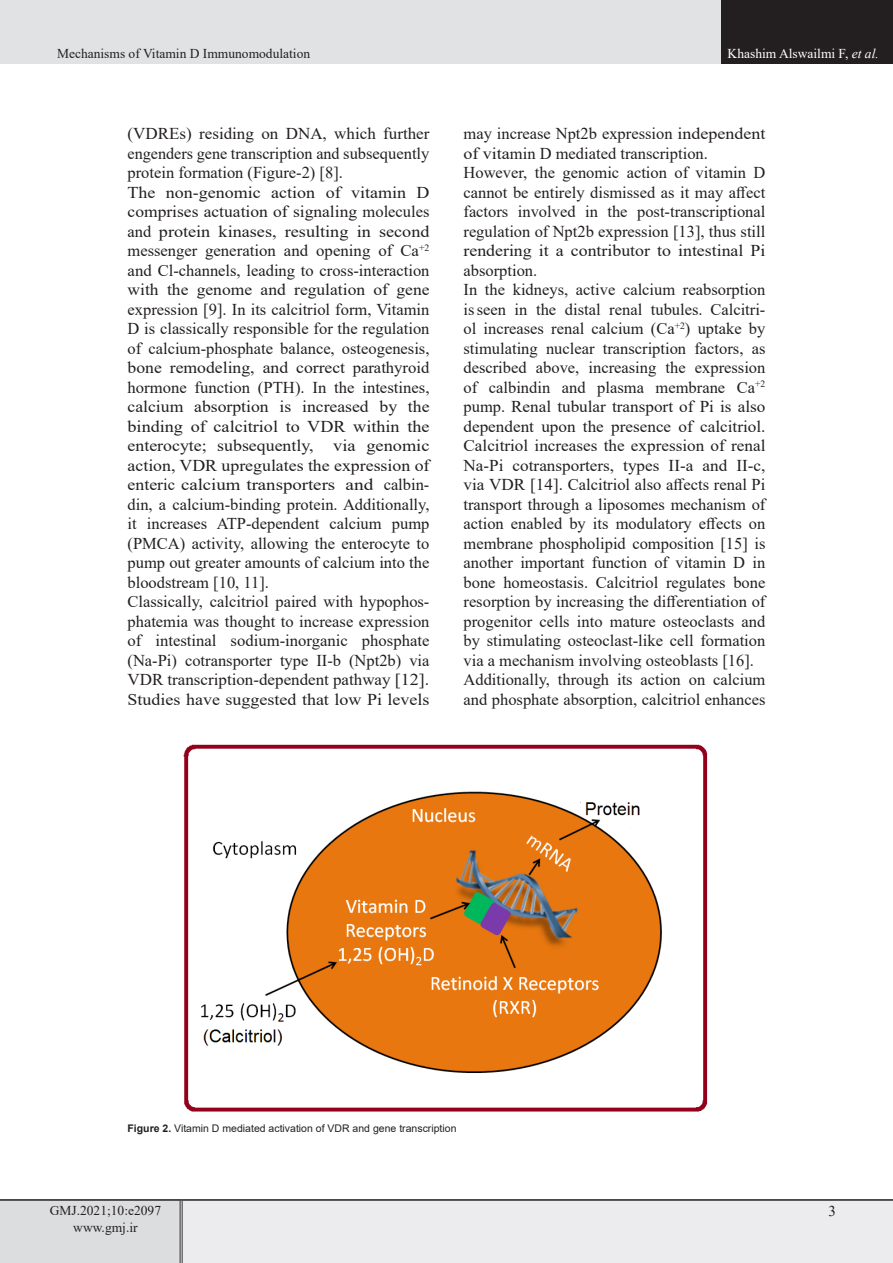
<style>
.page{position:relative;width:893px;height:1263px;background:#fff}
.page>*{position:absolute;margin:0;border:0;box-sizing:border-box;transform-origin:0 0}
.t1{font:16.5px/19.5px "Times New Roman";color:#231f20;text-align:justify}
.t2{font:16.5px/19.5px "Times New Roman";color:#231f20;text-align:justify;scale:1.09 1}
.t3{font:15px "Times New Roman";color:#231f20}
.eeeeeeeeeeee{font:13.5px "Times New Roman";color:#231f20}
.t4{font:13.5px "Times New Roman";color:#fff}
.t5{font:10.5px "Arial";color:#231f20}
.s1{font-style:italic}
.s2{font-weight:700}
</style>
<div class="page">
<div style="left:0;top:0;width:722px;height:64px;background:#e1e2e4"></div>
<div style="left:722px;top:0;width:171px;height:64px;background:#231f20"></div>
<div style="left:0;top:1200px;width:181px;height:63px;background:#dcdddf"></div>
<div style="left:181px;top:1200px;width:712px;height:63px;background:#ececee"></div>
<hr style="left:180px;top:1201px;width:3px;height:62px;background:#fff">
<hr style="left:180px;top:1201px;width:1px;height:62px;background:#231f20">
<hr style="left:182px;top:1201px;width:1px;height:62px;background:#231f20">
<hr style="left:0;top:1199px;width:181px;height:2px;background:#231f20">
<hr style="left:181px;top:1199px;width:712px;height:2px;background:#231f20">
<img style="left:183px;top:744px;width:525px;height:368px">
<p class="eeeeeeeeeeee" style="left:57px;top:44px;width:255px">Mechanisms of Vitamin D Immunomodulation</p>
<p class="t4" style="left:728px;top:44px;width:153px">Khashim Alswailmi F, <span class="s1">et al.</span></p>
<p class="t1" style="left:128px;top:123px;width:303px">(VDREs) residing on DNA, which further engenders gene transcription and subsequently protein formation (Figure-2) [8].</p>
<p class="t2" style="left:128px;top:182px;width:279px">The non-genomic action of vitamin D comprises actuation of signaling molecules and protein kinases, resulting in second messenger generation and opening of Ca<sup>+2 </sup>and Cl-channels, leading to cross-interaction with the genome and regulation of gene expression [9]. In its calcitriol form, Vitamin D is classically responsible for the regulation of calcium-phosphate balance, osteogenesis, bone remodeling, and correct parathyroid hormone function (PTH). In the intestines, calcium absorption is increased by the binding of calcitriol to VDR within the enterocyte; subsequently, via genomic action, VDR upregulates the expression of enteric calcium transporters and calbin&shy;din, a calcium-binding protein. Additionally, it increases ATP-dependent calcium pump (PMCA) activity, allowing the enterocyte to pump out greater amounts of calcium into the bloodstream [10, 11].</p>
<p class="t1" style="left:128px;top:591px;width:303px">Classically, calcitriol paired with hypophos&shy;phatemia was thought to increase expression of intestinal sodium-inorganic phosphate (Na-Pi) cotransporter type II-b (Npt2b) via VDR transcription-dependent pathway [12].<br>Studies have suggested that low Pi levels</p>
<p class="t1" style="left:463px;top:123px;width:303px">may increase Npt2b expression independent of vitamin D mediated transcription.</p>
<p class="t1" style="left:463px;top:162px;width:303px">However, the genomic action of vitamin D cannot be entirely dismissed as it may affect factors involved in the post-transcriptional regulation of Npt2b expression [13], thus still rendering it a contributor to intestinal Pi absorption.</p>
<p class="t1" style="left:463px;top:279px;width:303px">In the kidneys, active calcium reabsorption isseen in the distal renal tubules. Calcitri&shy;ol increases renal calcium (Ca<sup>+2</sup>) uptake by stimulating nuclear transcription factors, as described above, increasing the expression of calbindin and plasma membrane Ca<sup>+2 </sup>pump. Renal tubular transport of Pi is also dependent upon the presence of calcitriol.<br>Calcitriol increases the expression of renal Na-Pi cotransporters, types II-a and II-c, via VDR [14]. Calcitriol also affects renal Pi transport through a liposomes mechanism of action enabled by its modulatory effects on membrane phospholipid composition [15] is another important function of vitamin D in bone homeostasis. Calcitriol regulates bone resorption by increasing the differentiation of progenitor cells into mature osteoclasts and by stimulating osteoclast-like cell formation via a mechanism involving osteoblasts [16].</p>
<p class="t1" style="left:463px;top:669px;width:303px">Additionally, through its action on calcium and phosphate absorption, calcitriol enhances</p>
<p class="t5" style="left:128px;top:1121px;width:330px"><span class="s2">Figure 2.</span> Vitamin D mediated activation of VDR and gene transcription</p>
<p class="eeeeeeeeeeee" style="left:50px;top:1201px;width:113px">GMJ.2021;10:e2097</p>
<p class="eeeeeeeeeeee" style="left:73px;top:1217px;width:66px">www.gmj.ir</p>
<p class="t3" style="left:828px;top:1201px;width:9px">3</p>
</div>
